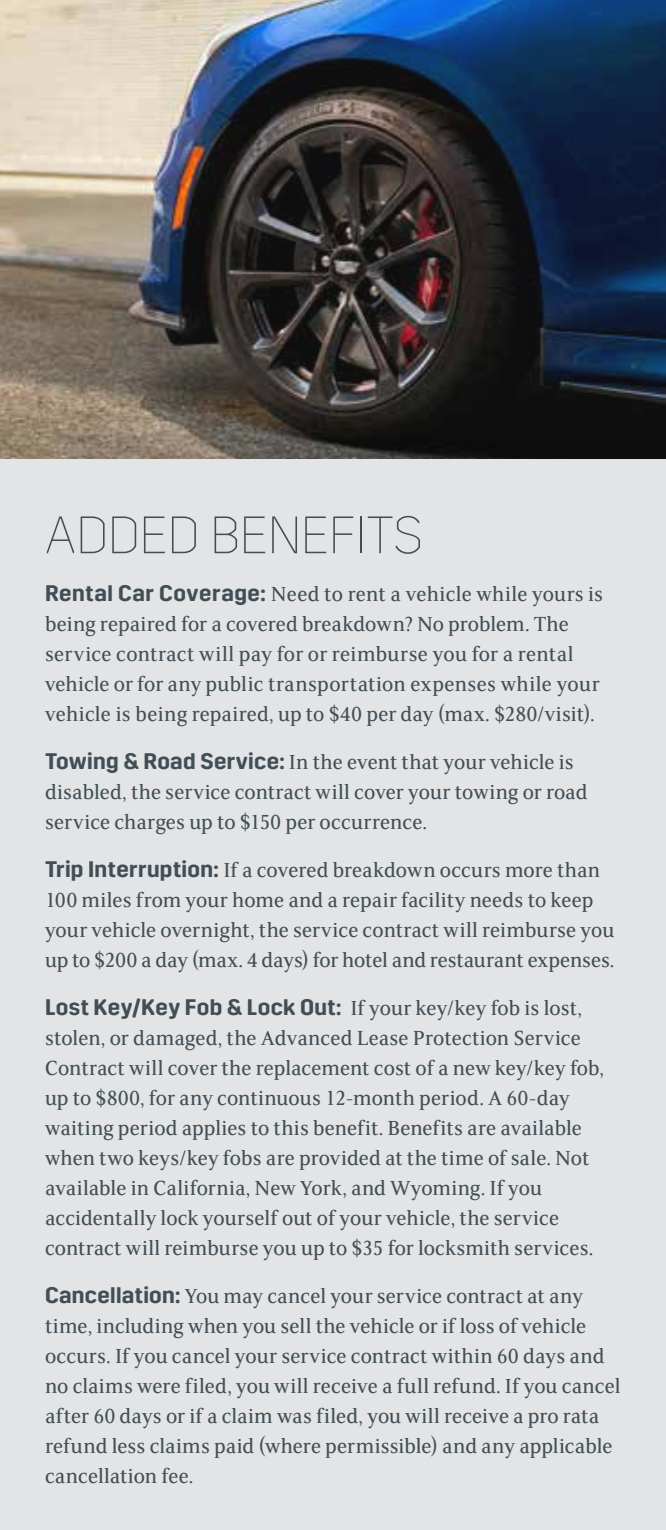
<style>
.page{position:relative;width:666px;height:1530px;background:#fff}
.page>*{position:absolute;margin:0;border:0;box-sizing:border-box;transform-origin:0 0}
.t1{font:100 52.5px "Cadillac Sans A";letter-spacing:-.01em;color:#414e56}
.t2{font:22.5px/30px "Cadillac Serif";color:#414e56}
.t3{font:600 22.5px "Cadillac Sans A";letter-spacing:.02em;color:#414e56}
.s1{font-family:"Cadillac Sans A";font-weight:600}
.s2{font-family:"Cadillac Serif";font-weight:400}
</style>
<div class="page">
<div style="left:0;top:437px;width:666px;height:1093px;background:#e2e4e5"></div>
<img style="left:0;top:0;width:666px;height:458px">
<h1 class="t1" style="left:45px;top:506px;width:379px">ADDED BENEFITS</h1>
<p class="t2" style="left:45px;top:578px;width:559px"><span class="s1">Rental Car Coverage:</span> Need to rent a vehicle while yours is being repaired for a covered breakdown? No problem. The service contract will pay for or reimburse you for a rental vehicle or for any public transportation expenses while your vehicle is being repaired, up to $40 per day (max. $280/visit).</p>
<p class="t2" style="left:45px;top:746px;width:544px"><span class="s1">Towing &amp; Road Service:</span> In the event that your vehicle is disabled, the service contract will cover your towing or road service charges up to $150 per occurrence.</p>
<p class="t2" style="left:45px;top:854px;width:571px"><span class="s1">Trip Interruption:</span> If a covered breakdown occurs more than 100 miles from your home and a repair facility needs to keep your vehicle overnight, the service contract will reimburse you up to $200 a day (max. 4 days) for hotel and restaurant expenses.</p>
<p class="t3" style="left:45px;top:995px;width:538px">Lost Key/Key Fob &amp; Lock Out: <span class="s2">If your key/key fob is lost,</span></p>
<p class="t2" style="left:45px;top:1022px;width:560px">stolen, or damaged, the Advanced Lease Protection Service Contract will cover the replacement cost of a new key/key fob, up to $800, for any continuous 12-month period. A 60-day waiting period applies to this benefit. Benefits are available when two keys/key fobs are provided at the time of sale. Not available in California, New York, and Wyoming. If you accidentally lock yourself out of your vehicle, the service contract will reimburse you up to $35 for locksmith services.</p>
<p class="t2" style="left:45px;top:1280px;width:577px"><span class="s1">Cancellation:</span> You may cancel your service contract at any time, including when you sell the vehicle or if loss of vehicle occurs. If you cancel your service contract within 60 days and no claims were filed, you will receive a full refund. If you cancel after 60 days or if a claim was filed, you will receive a pro rata refund less claims paid (where permissible) and any applicable cancellation fee.</p>
</div>
